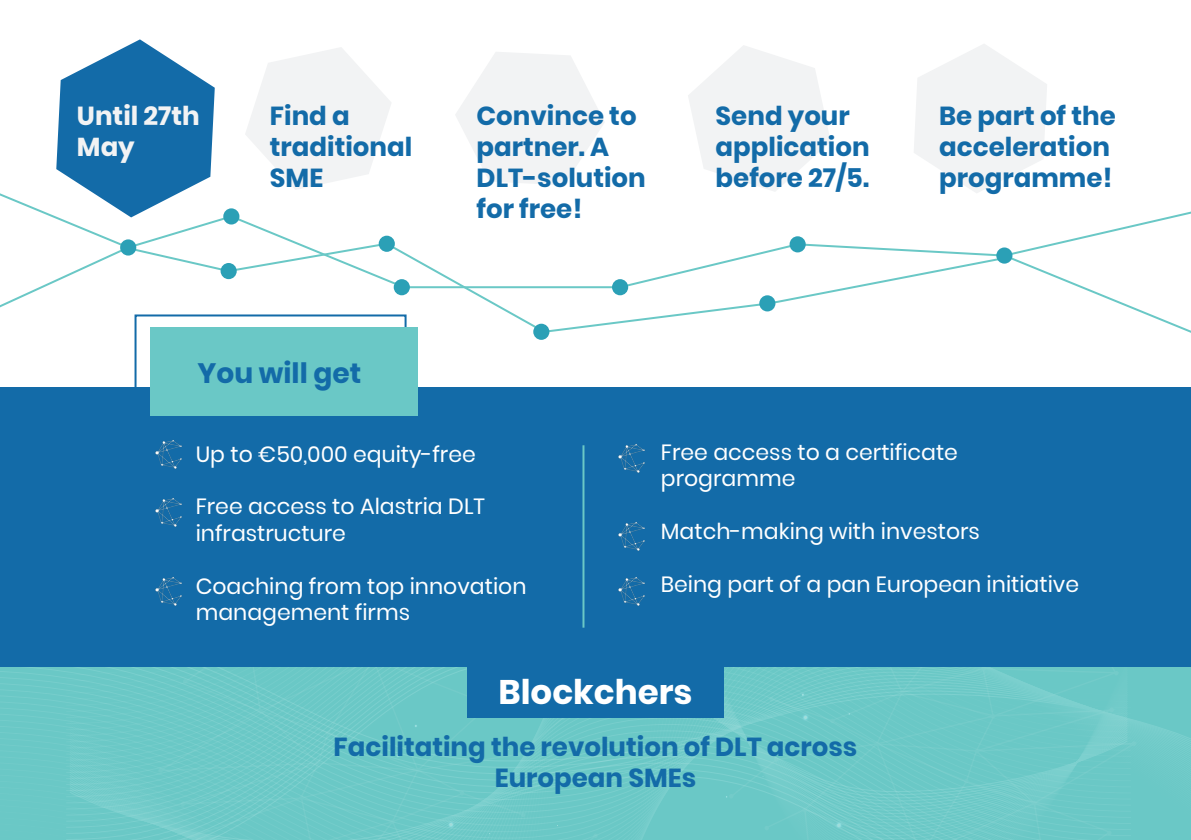
<style>
.page{position:relative;width:1191px;height:840px;background:#fff}
.page>*{position:absolute;margin:0;border:0;box-sizing:border-box;transform-origin:0 0}
.t1{font:700 34px "Poppins";color:#fff}
.t2{font:700 28px "Poppins";color:#136ba8}
.t3{font:700 26px/31.2px "Poppins";color:#136ba8}
.t4{font:700 26px/31.2px "Poppins";color:#f2f3f4}
.t5{font:22px/26.4px "Poppins";color:#fff}
</style>
<div class="page">
<svg style="left:0;top:666px;width:1191px;height:173px;background:#6cc8c7"></svg>
<svg style="left:1123px;top:666px;width:17px;height:138px;background:#6cc8c7"></svg>
<svg style="left:1131px;top:740px;width:5px;height:5px"></svg>
<svg style="left:154px;top:708px;width:17px;height:131px;background:#6fc9c8"></svg>
<svg style="left:158px;top:767px;width:5px;height:5px"></svg>
<svg style="left:697px;top:666px;width:426px;height:173px;background:#6dc9c7"></svg>
<svg style="left:171px;top:666px;width:426px;height:173px;background:#6dc8c7"></svg>
<svg style="left:1006px;top:211px;width:185px;height:122px"></svg>
<div style="left:0;top:387px;width:1191px;height:279px;background:#136ba8"></div>
<div style="left:150px;top:327px;width:268px;height:89px;background:#6ac8c6"></div>
<svg style="left:134px;top:241px;width:872px;height:92px"></svg>
<svg style="left:0;top:39px;width:215px;height:279px"></svg>
<svg style="left:245px;top:47px;width:146px;height:143px"></svg>
<svg style="left:455px;top:52px;width:149px;height:133px"></svg>
<svg style="left:688px;top:46px;width:142px;height:145px"></svg>
<svg style="left:914px;top:44px;width:133px;height:149px"></svg>
<div style="left:120px;top:239px;width:16px;height:16px;background:#2ba0b6;border-radius:50%"></div>
<div style="left:221px;top:263px;width:16px;height:16px;background:#2ba0b6;border-radius:50%"></div>
<div style="left:379px;top:235px;width:16px;height:17px;background:#2ba0b6;border-radius:50%"></div>
<div style="left:533px;top:323px;width:16px;height:16px;background:#2ba0b6;border-radius:50%"></div>
<div style="left:759px;top:295px;width:16px;height:16px;background:#2ba0b6;border-radius:50%"></div>
<div style="left:223px;top:208px;width:16px;height:16px;background:#2ba0b6;border-radius:50%"></div>
<div style="left:394px;top:279px;width:16px;height:16px;background:#2ba0b6;border-radius:50%"></div>
<div style="left:612px;top:279px;width:16px;height:16px;background:#2ba0b6;border-radius:50%"></div>
<div style="left:789px;top:236px;width:16px;height:16px;background:#2ba0b6;border-radius:50%"></div>
<div style="left:996px;top:247px;width:16px;height:16px;background:#2ba0b6;border-radius:50%"></div>
<hr style="left:582px;top:445px;width:2px;height:182px;background:#6ac8c6">
<div style="left:467px;top:659px;width:256px;height:58px;background:#136ba8"></div>
<img style="left:155px;top:440px;width:27px;height:29px">
<img style="left:155px;top:498px;width:27px;height:28px">
<img style="left:155px;top:577px;width:27px;height:28px">
<img style="left:618px;top:577px;width:27px;height:28px">
<img style="left:618px;top:522px;width:27px;height:29px">
<img style="left:618px;top:444px;width:27px;height:28px">
<p class="t4" style="left:77px;top:100px;width:124px">Until 27th<br>May</p>
<p class="t3" style="left:270px;top:100px;width:144px">Find a traditional<br>SME</p>
<p class="t3" style="left:476px;top:100px;width:171px">Convince to partner. A<br>DLT-solution for free!</p>
<p class="t3" style="left:715px;top:100px;width:155px">Send your application before 27/5.</p>
<p class="t3" style="left:939px;top:100px;width:178px">Be part of the acceleration programme!</p>
<p class="t2" style="left:198px;top:357px;width:165px">You will get</p>
<p class="t5" style="left:196px;top:440px;width:282px">Up to €50,000 equity-free</p>
<p class="t5" style="left:196px;top:493px;width:291px">Free access to Alastria DLT infrastructure</p>
<p class="t5" style="left:196px;top:572px;width:332px">Coaching from top innovation management firms</p>
<p class="t5" style="left:661px;top:438px;width:299px">Free access to a certificate programme</p>
<p class="t5" style="left:661px;top:518px;width:320px">Match-making with investors</p>
<p class="t5" style="left:661px;top:570px;width:420px">Being part of a pan European initiative</p>
<h1 class="t1" style="left:498px;top:672px;width:195px">Blockchers</h1>
<p class="t3" style="left:333px;top:730px;width:525px;text-align:center">Facilitating the revolution of DLT across<br>European SMEs</p>
</div>
